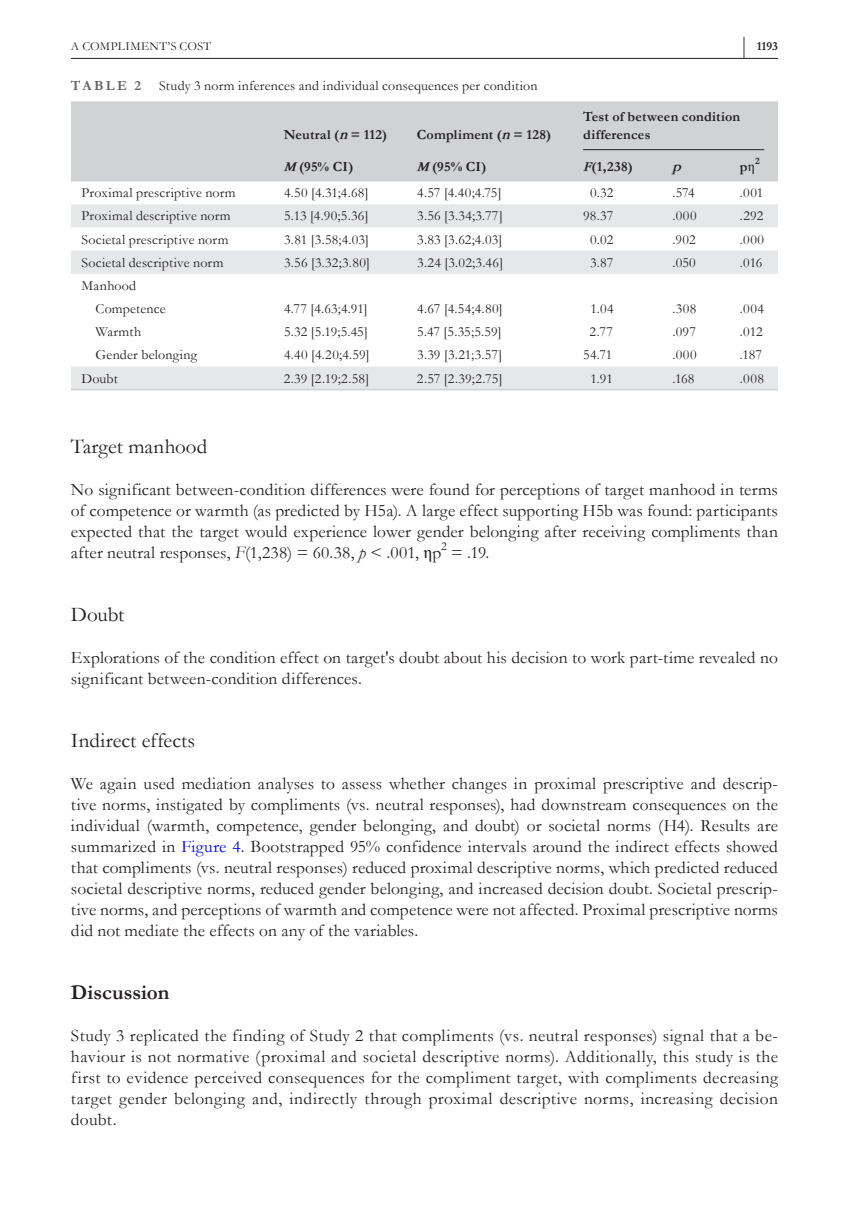
<style>
.page{position:relative;width:849px;height:1221px;background:#fff}
.page>*{position:absolute;margin:0;border:0;box-sizing:border-box;transform-origin:0 0}
.t1{font:21px "Garamond";color:#231f20}
.t2{font:700 21px "Garamond";letter-spacing:-.005em;color:#231f20}
.t3{font:17.5px/21px "Garamond";letter-spacing:.01em;color:#231f20;text-align:justify}
.t4{font:14px/23.1px "Garamond";letter-spacing:.015em;color:#231f20}
.t5{font:700 14px/17.5px "Garamond";letter-spacing:.015em;color:#231f20}
.t6{font:700 14px "Garamond";letter-spacing:.165em;color:#636366}
.t7{font:italic 700 14px "Garamond";color:#231f20}
.t8{font:12.25px "Garamond";letter-spacing:.03em;color:#231f20}
.t9{font:700 12.25px "Garamond";color:#231f20}
.t10{font:700 9.8px "Garamond";color:#231f20}
.s1{font-size:23.62px}
.s2{font-style:italic}
.s3{font-family:"STIX";font-weight:400}
.s4{font-family:"STIX"}
.s5{color:#00f}
</style>
<div class="page">
<hr style="left:71px;top:58px;width:706px;height:1px;background:#231f20">
<div style="left:71px;top:101px;width:706px;height:80px;background:#d1d2d4"></div>
<svg style="left:71px;top:204px;width:706px;height:185px"></svg>
<hr style="left:71px;top:389px;width:202px;height:1px;background:#d1d2d4">
<hr style="left:273px;top:389px;width:133px;height:1px;background:#d1d2d4">
<hr style="left:406px;top:389px;width:166px;height:1px;background:#d1d2d4">
<hr style="left:572px;top:389px;width:89px;height:1px;background:#d1d2d4">
<hr style="left:661px;top:389px;width:68px;height:1px;background:#d1d2d4">
<hr style="left:729px;top:389px;width:48px;height:1px;background:#d1d2d4">
<hr style="left:583px;top:149px;width:181px;height:1px;background:#231f20">
<p class="t8" style="left:71px;top:38px;width:142px">A COMPLIMENT’S COST</p>
<p class="t9" style="left:740px;top:38px;width:38px"><span class="s1">|</span> 1193</p>
<p class="t6" style="left:71px;top:76px;width:72px">TABLE 2</p>
<p class="t4" style="left:159px;top:74px;width:380px">Study 3 norm inferences and individual consequences per condition</p>
<p class="t5" style="left:284px;top:126px;width:105px">Neutral (<span class="s2">n</span> = 112)</p>
<p class="t5" style="left:416px;top:126px;width:136px">Compliment (<span class="s2">n</span> = 128)</p>
<p class="t5" style="left:583px;top:108px;width:158px">Test of between condition differences</p>
<p class="t10" style="left:755px;top:155px;width:6px">2</p>
<p class="t5" style="left:284px;top:158px;width:71px"><span class="s2">M</span> (95% CI)</p>
<p class="t5" style="left:417px;top:158px;width:71px"><span class="s2">M</span> (95% CI)</p>
<p class="t5" style="left:583px;top:158px;width:51px"><span class="s2">F</span>(1,238)</p>
<p class="t7" style="left:672px;top:159px;width:10px">p</p>
<p class="t5" style="left:739px;top:158px;width:17px">p<span class="s3">η</span></p>
<p class="t4" style="left:81px;top:181px;width:156px">Proximal prescriptive norm</p>
<p class="t4" style="left:284px;top:181px;width:86px">4.50 [4.31;4.68]</p>
<p class="t4" style="left:417px;top:181px;width:86px">4.57 [4.40;4.75]</p>
<p class="t4" style="left:590px;top:181px;width:25px">0.32</p>
<p class="t4" style="left:672px;top:181px;width:24px">.574</p>
<p class="t4" style="left:739px;top:181px;width:25px">.001</p>
<p class="t4" style="left:81px;top:204px;width:151px">Proximal descriptive norm</p>
<p class="t4" style="left:284px;top:204px;width:86px">5.13 [4.90;5.36]</p>
<p class="t4" style="left:417px;top:204px;width:87px">3.56 [3.34;3.77]</p>
<p class="t4" style="left:583px;top:204px;width:32px">98.37</p>
<p class="t4" style="left:672px;top:204px;width:26px">.000</p>
<p class="t4" style="left:739px;top:204px;width:25px">.292</p>
<p class="t4" style="left:81px;top:227px;width:148px">Societal prescriptive norm</p>
<p class="t4" style="left:284px;top:227px;width:86px">3.81 [3.58;4.03]</p>
<p class="t4" style="left:417px;top:227px;width:86px">3.83 [3.62;4.03]</p>
<p class="t4" style="left:590px;top:227px;width:25px">0.02</p>
<p class="t4" style="left:672px;top:227px;width:25px">.902</p>
<p class="t4" style="left:739px;top:227px;width:26px">.000</p>
<p class="t4" style="left:81px;top:250px;width:143px">Societal descriptive norm</p>
<p class="t4" style="left:284px;top:250px;width:87px">3.56 [3.32;3.80]</p>
<p class="t4" style="left:417px;top:250px;width:88px">3.24 [3.02;3.46]</p>
<p class="t4" style="left:590px;top:250px;width:25px">3.87</p>
<p class="t4" style="left:672px;top:250px;width:25px">.050</p>
<p class="t4" style="left:739px;top:250px;width:24px">.016</p>
<p class="t4" style="left:95px;top:273px;width:72px;text-indent:-14px">Manhood<br>Competence</p>
<p class="t4" style="left:284px;top:297px;width:85px">4.77 [4.63;4.91]</p>
<p class="t4" style="left:417px;top:297px;width:87px">4.67 [4.54;4.80]</p>
<p class="t4" style="left:590px;top:297px;width:25px">1.04</p>
<p class="t4" style="left:672px;top:297px;width:25px">.308</p>
<p class="t4" style="left:739px;top:297px;width:26px">.004</p>
<p class="t4" style="left:95px;top:320px;width:47px">Warmth</p>
<p class="t4" style="left:284px;top:320px;width:85px">5.32 [5.19;5.45]</p>
<p class="t4" style="left:417px;top:320px;width:86px">5.47 [5.35;5.59]</p>
<p class="t4" style="left:589px;top:320px;width:25px">2.77</p>
<p class="t4" style="left:672px;top:320px;width:25px">.097</p>
<p class="t4" style="left:739px;top:320px;width:24px">.012</p>
<p class="t4" style="left:95px;top:343px;width:103px">Gender belonging</p>
<p class="t4" style="left:284px;top:343px;width:87px">4.40 [4.20;4.59]</p>
<p class="t4" style="left:417px;top:343px;width:87px">3.39 [3.21;3.57]</p>
<p class="t4" style="left:583px;top:343px;width:31px">54.71</p>
<p class="t4" style="left:672px;top:343px;width:26px">.000</p>
<p class="t4" style="left:739px;top:343px;width:24px">.187</p>
<p class="t4" style="left:81px;top:366px;width:38px">Doubt</p>
<p class="t4" style="left:283px;top:366px;width:87px">2.39 [2.19;2.58]</p>
<p class="t4" style="left:416px;top:366px;width:87px">2.57 [2.39;2.75]</p>
<p class="t4" style="left:590px;top:366px;width:24px">1.91</p>
<p class="t4" style="left:672px;top:366px;width:24px">.168</p>
<p class="t4" style="left:739px;top:366px;width:25px">.008</p>
<p class="t1" style="left:71px;top:432px;width:138px">Target manhood</p>
<p class="t3" style="left:71px;top:478px;width:708px">No significant between-condition differences were found for perceptions of target manhood in terms of competence or warmth (as predicted by H5a). A large effect supporting H5b was found: participants expected that the target would experience lower gender belonging after receiving compliments than after neutral responses, <span class="s2">F</span>(1,238) = 60.38, <span class="s2">p</span> &lt; .001, <span class="s4">η</span>p</p>
<p class="t8" style="left:441px;top:538px;width:7px">2</p>
<p class="t3" style="left:451px;top:541px;width:40px">= .19.</p>
<p class="t1" style="left:71px;top:600px;width:55px">Doubt</p>
<p class="t3" style="left:71px;top:646px;width:708px">Explorations of the condition effect on target's doubt about his decision to work part-time revealed no significant between-condition differences.</p>
<p class="t1" style="left:71px;top:726px;width:126px">Indirect effects</p>
<p class="t3" style="left:71px;top:772px;width:708px">We again used mediation analyses to assess whether changes in proximal prescriptive and descrip&shy;tive norms, instigated by compliments (vs. neutral responses), had downstream consequences on the individual (warmth, competence, gender belonging, and doubt) or societal norms (H4). Results are summarized in <span class="s5">Figure 4</span>. Bootstrapped 95% confidence intervals around the indirect effects showed that compliments (vs. neutral responses) reduced proximal descriptive norms, which predicted reduced societal descriptive norms, reduced gender belonging, and increased decision doubt. Societal prescrip&shy;tive norms, and perceptions of warmth and competence were not affected. Proximal prescriptive norms did not mediate the effects on any of the variables.</p>
<p class="t2" style="left:71px;top:978px;width:100px">Discussion</p>
<p class="t3" style="left:71px;top:1024px;width:708px">Study 3 replicated the finding of Study 2 that compliments (vs. neutral responses) signal that a be&shy;haviour is not normative (proximal and societal descriptive norms). Additionally, this study is the first to evidence perceived consequences for the compliment target, with compliments decreasing target gender belonging and, indirectly through proximal descriptive norms, increasing decision doubt.</p>
</div>
